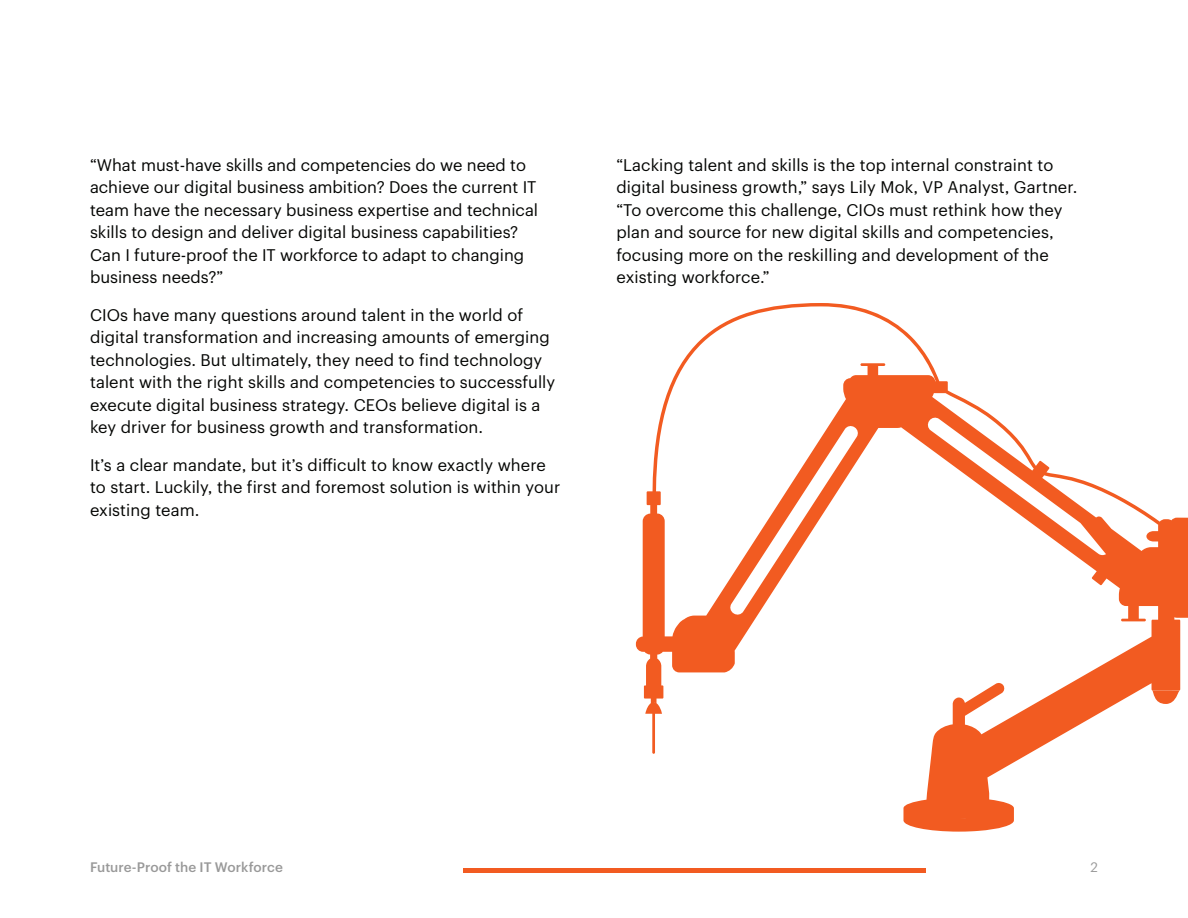
<style>
.page{position:relative;width:1188px;height:918px;background:#fff}
.page>*{position:absolute;margin:0;border:0;box-sizing:border-box;transform-origin:0 0}
.t1{font:16.5px/22.5px "Graphik";letter-spacing:.005em;color:#040503}
.t2{font:500 13.5px "Graphik";color:#999}
.t3{font:13.5px "Graphik";color:#999}
</style>
<div class="page">
<div style="left:463px;top:868px;width:463px;height:5px;background:#f25b21"></div>
<svg style="left:636px;top:303px;width:552px;height:529px"></svg>
<svg style="left:1152px;top:689px;width:28px;height:15px"></svg>
<p class="t1" style="left:90px;top:152px;width:450px">“What must-have skills and competencies do we need to achieve our digital business ambition? Does the current IT team have the necessary business expertise and technical skills to design and deliver digital business capabilities?<br>Can I future-proof the IT workforce to adapt to changing business needs?”</p>
<p class="t1" style="left:90px;top:302px;width:467px">CIOs have many questions around talent in the world of digital transformation and increasing amounts of emerging technologies. But ultimately, they need to find technology talent with the right skills and competencies to successfully execute digital business strategy. CEOs believe digital is a key driver for business growth and transformation.</p>
<p class="t1" style="left:90px;top:452px;width:472px">It’s a clear mandate, but it’s difficult to know exactly where to start. Luckily, the first and foremost solution is within your existing team.</p>
<p class="t1" style="left:616px;top:152px;width:462px">“Lacking talent and skills is the top internal constraint to digital business growth,” says Lily Mok, VP Analyst, Gartner. “To overcome this challenge, CIOs must rethink how they plan and source for new digital skills and competencies, focusing more on the reskilling and development of the existing workforce.”</p>
<p class="t2" style="left:90px;top:857px;width:195px">Future-Proof the IT Workforce</p>
<p class="t3" style="left:1091px;top:857px;width:9px">2</p>
</div>
